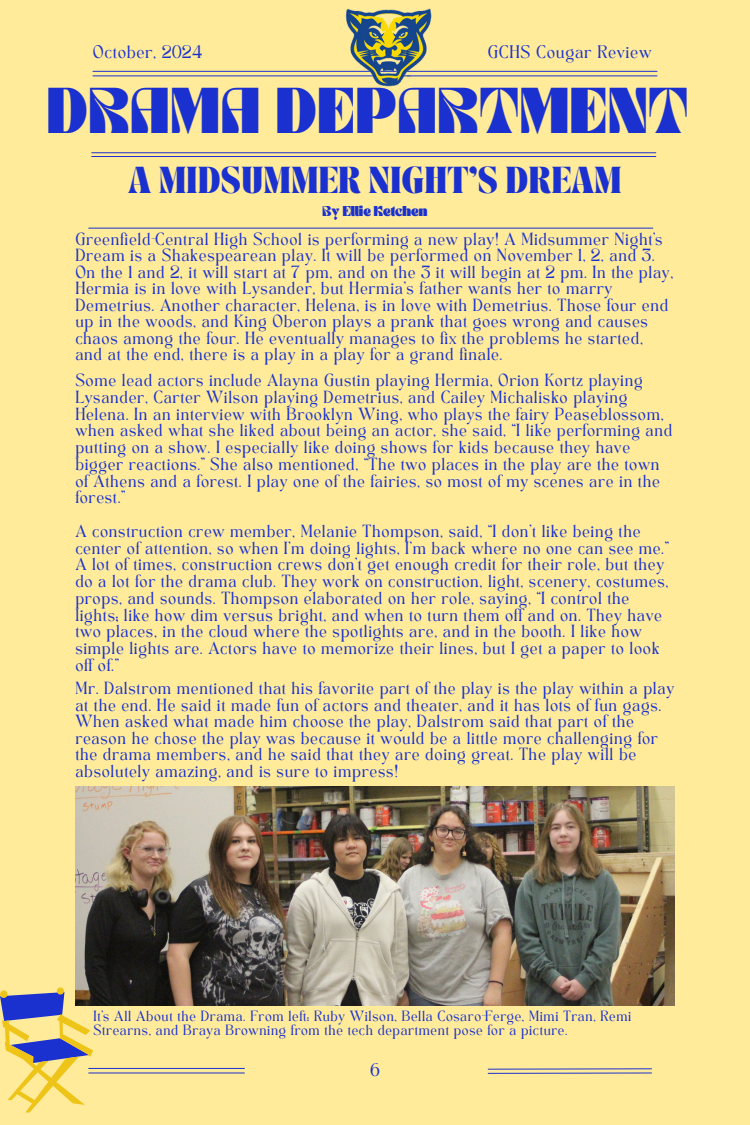
<style>
.page{position:relative;width:750px;height:1125px;background:#ffeb9a}
.page>*{position:absolute;margin:0;border:0;box-sizing:border-box;transform-origin:0 0}
.t1{font:700 45.2px "TANBUSTER";letter-spacing:.035em;color:#1a31cf}
.t2{font:700 23px "TANASHFORD";color:#1a31cf}
.t3{font:12.7px "TAN Angleton";color:#1a31cf}
.t4{font:12.3px/16.7px "TAN Angleton";color:#1a31cf}
.t5{font:10.4px/14px "TAN Angleton";color:#1a31cf}
.t6{font:700 10px "TANBUSTER";color:#1a31cf}
</style>
<div class="page">
<hr style="left:92px;top:156px;width:564px;height:1px;background:#1a31cf">
<hr style="left:93px;top:76px;width:564px;height:1px;background:#1a31cf">
<hr style="left:93px;top:71px;width:564px;height:1px;background:#1a31cf">
<hr style="left:89px;top:1073px;width:155px;height:1px;background:#1a31cf">
<hr style="left:89px;top:1068px;width:155px;height:1px;background:#1a31cf">
<img style="left:345px;top:8px;width:87px;height:79px">
<svg style="left:487px;top:1068px;width:165px;height:6px"></svg>
<hr style="left:89px;top:228px;width:564px;height:1px;background:#1a31cf">
<svg style="left:0;top:987px;width:93px;height:126px"></svg>
<img style="left:75px;top:787px;width:600px;height:219px">
<hr style="left:92px;top:152px;width:564px;height:1px;background:#1a31cf">
<h4 class="t3" style="left:93px;top:45px;width:111px">October, 2024</h4>
<h2 class="t3" style="left:487px;top:45px;width:166px">GCHS Cougar Review</h2>
<h3 class="t1" style="left:47px;top:86px;width:642px">DRAMA DEPARTMENT</h3>
<h1 class="t2" style="left:128px;top:166px;width:495px">A MIDSUMMER NIGHT’S DREAM</h1>
<h3 class="t6" style="left:323px;top:205px;width:106px">By Ellie Ketchen</h3>
<p class="t4" style="left:75px;top:232px;width:600px">Greenfield-Central High School is performing a new play! A Midsummer Night’s Dream is a Shakespearean play. It will be performed on November 1, 2, and 3.<br>On the 1 and 2, it will start at 7 pm, and on the 3 it will begin at 2 pm. In the play, Hermia is in love with Lysander, but Hermia's father wants her to marry Demetrius. Another character, Helena, is in love with Demetrius. Those four end up in the woods, and King Oberon plays a prank that goes wrong and causes chaos among the four. He eventually manages to fix the problems he started, and at the end, there is a play in a play for a grand finale.</p>
<h3 class="t4" style="left:75px;top:374px;width:599px">Some lead actors include Alayna Gustin playing Hermia, Orion Kortz playing Lysander, Carter Wilson playing Demetrius, and Cailey Michalisko playing Helena. In an interview with Brooklyn Wing, who plays the fairy Peaseblossom, when asked what she liked about being an actor, she said, “I like performing and putting on a show. I especially like doing shows for kids because they have bigger reactions.” She also mentioned, “The two places in the play are the town of Athens and a forest. I play one of the fairies, so most of my scenes are in the forest.”</h3>
<h3 class="t4" style="left:75px;top:525px;width:595px">A construction crew member, Melanie Thompson, said, “I don't like being the center of attention, so when I'm doing lights, I'm back where no one can see me.” A lot of times, construction crews don't get enough credit for their role, but they do a lot for the drama club. They work on construction, light, scenery, costumes, props, and sounds. Thompson elaborated on her role, saying, “I control the lights; like how dim versus bright, and when to turn them off and on. They have two places, in the cloud where the spotlights are, and in the booth. I like how simple lights are. Actors have to memorize their lines, but I get a paper to look off of.”</h3>
<p class="t4" style="left:75px;top:682px;width:601px">Mr. Dalstrom mentioned that his favorite part of the play is the play within a play at the end. He said it made fun of actors and theater, and it has lots of fun gags.<br>When asked what made him choose the play, Dalstrom said that part of the reason he chose the play was because it would be a little more challenging for the drama members, and he said that they are doing great. The play will be absolutely amazing, and is sure to impress!</p>
<p class="t5" style="left:93px;top:1011px;width:540px">It’s All About the Drama. From left: Ruby Wilson, Bella Cosaro-Ferge, Mimi Tran, Remi<br>Strearns, and Braya Browning from the tech department pose for a picture.</p>
<h3 class="t3" style="left:370px;top:1063px;width:11px">6</h3>
</div>
